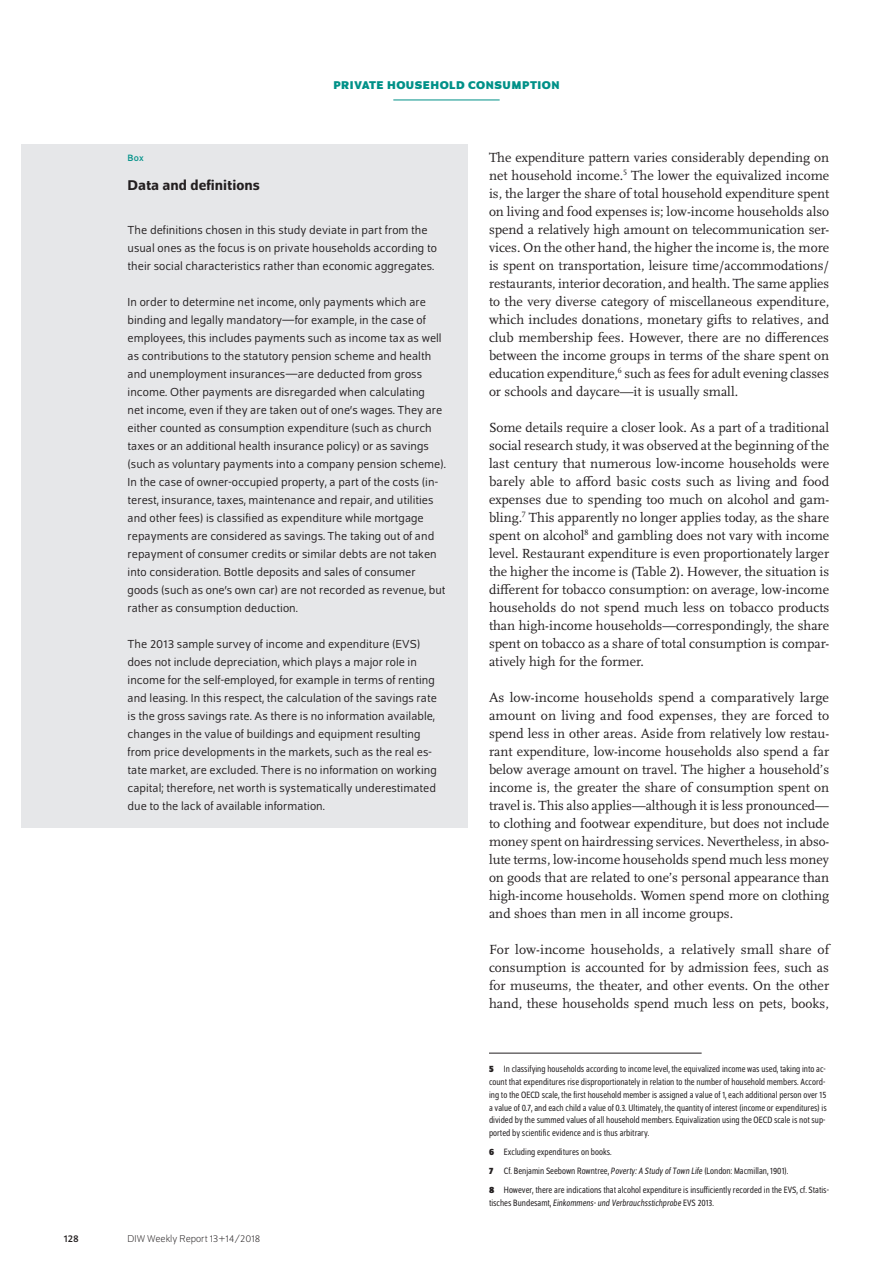
<style>
.page{position:relative;width:893px;height:1263px;background:#fff}
.page>*{position:absolute;margin:0;border:0;box-sizing:border-box;transform-origin:0 0}
.t1{font:500 15px "Schumpeter";color:#231f20}
.t2{font:13.8px/18px "Scala Pro";color:#231f20;text-align:justify}
.t3{font:12.3px/18px "Schumpeter Blond";letter-spacing:.005em;color:#231f20}
.t4{font:700 12px "Schumpeter";color:#009188}
.t5{font:300 10.5px "Schumpeter";color:#231f20}
.t6{font:10.5px "Schumpeter";color:#231f20}
.t7{font:semi-condensed 9.75px/12.8px "Schumpeter Blond";color:#231f20}
.t8{font:italic semi-condensed 9.75px "Schumpeter Blond";color:#231f20}
.t9{font:9.75px "Schumpeter";color:#009188}
.s1{font-family:"Schumpeter";font-weight:700}
.s2{font-style:italic}
.s3{font-style:normal}
</style>
<div class="page">
<hr style="left:393px;top:100px;width:107px;height:1px;background:#009188">
<hr style="left:489px;top:1053px;width:213px;height:1px;background:#231f20">
<div style="left:21px;top:144px;width:447px;height:683px;background:#e6e7e9"></div>
<p class="t4" style="left:333px;top:79px;width:16px">PRIVATE</p>
<p class="t4" style="left:387px;top:79px;width:10px">HOUSEHOLD</p>
<p class="t4" style="left:468px;top:79px;width:10px">CONSUMPTION</p>
<p class="t9" style="left:128px;top:154px;width:18px">Box</p>
<p class="t1" style="left:128px;top:177px;width:134px">Data and definitions</p>
<p class="t3" style="left:128px;top:221px;width:311px">The definitions chosen in this study deviate in part from the usual ones as the focus is on private households according to their social characteristics rather than economic aggregates.</p>
<p class="t3" style="left:128px;top:293px;width:320px">In order to determine net income, only payments which are binding and legally mandatory—for example, in the case of employees, this includes payments such as income tax as well as contributions to the statutory pension scheme and health and unemployment insurances—are deducted from gross income. Other payments are disregarded when calculating<br>net income, even if they are taken out of one’s wages. They are either counted as consumption expenditure (such as church taxes or an additional health insurance policy) or as savings (such as voluntary payments into a company pension scheme).<br>In the case of owner-occupied property, a part of the costs (in&shy;terest, insurance, taxes, maintenance and repair, and utilities and other fees) is classified as expenditure while mortgage repayments are considered as savings. The taking out of and repayment of consumer credits or similar debts are not taken into consideration. Bottle deposits and sales of consumer goods (such as one’s own car) are not recorded as revenue, but rather as consumption deduction.</p>
<p class="t3" style="left:128px;top:636px;width:311px">The 2013 sample survey of income and expenditure (EVS) does not include depreciation, which plays a major role in income for the self-employed, for example in terms of renting and leasing. In this respect, the calculation of the savings rate is the gross savings rate. As there is no information available, changes in the value of buildings and equipment resulting from price developments in the markets, such as the real es&shy;tate market, are excluded. There is no information on working capital; therefore, net worth is systematically underestimated due to the lack of available information.</p>
<p class="t6" style="left:64px;top:1233px;width:16px">128</p>
<p class="t5" style="left:128px;top:1234px;width:134px">DIW Weekly Report 13+14/2018</p>
<p class="t2" style="left:489px;top:148px;width:342px">The expenditure pattern varies considerably depending on net household income.<sup>5</sup> The lower the equivalized income is, the larger the share of total household expenditure spent on living and food expenses is; low-income households also spend a relatively high amount on telecommunication ser&shy;vices. On the other hand, the higher the income is, the more is spent on transportation, leisure time/accommodations/ restaurants, interior decoration, and health. The same applies to the very diverse category of miscellaneous expenditure, which includes donations, monetary gifts to relatives, and club membership fees. However, there are no differences between the income groups in terms of the share spent on education expenditure,<sup>6</sup> such as fees for adult evening classes or schools and daycare—it is usually small.</p>
<p class="t2" style="left:489px;top:418px;width:342px">Some details require a closer look. As a part of a traditional social research study, it was observed at the beginning of the last century that numerous low-income households were barely able to afford basic costs such as living and food expenses due to spending too much on alcohol and gam&shy;bling.<sup>7</sup> This apparently no longer applies today, as the share spent on alcohol<sup>8</sup> and gambling does not vary with income level. Restaurant expenditure is even proportionately larger the higher the income is (Table 2). However, the situation is different for tobacco consumption: on average, low-income households do not spend much less on tobacco products than high-income households—correspondingly, the share spent on tobacco as a share of total consumption is compar&shy;atively high for the former.</p>
<p class="t2" style="left:489px;top:688px;width:342px">As low-income households spend a comparatively large amount on living and food expenses, they are forced to spend less in other areas. Aside from relatively low restau&shy;rant expenditure, low-income households also spend a far below average amount on travel. The higher a household’s income is, the greater the share of consumption spent on travel is. This also applies—although it is less pronounced— to clothing and footwear expenditure, but does not include money spent on hairdressing services. Nevertheless, in abso&shy;lute terms, low-income households spend much less money on goods that are related to one’s personal appearance than high-income households. Women spend more on clothing and shoes than men in all income groups.</p>
<p class="t2" style="left:489px;top:940px;width:342px">For low-income households, a relatively small share of consumption is accounted for by admission fees, such as for museums, the theater, and other events. On the other hand, these households spend much less on pets, books,</p>
<p class="t7" style="left:489px;top:1063px;width:339px"><span class="s1">5</span> In classifying households according to income level, the equivalized income was used, taking into ac&shy;count that expenditures rise disproportionately in relation to the number of household members. Accord&shy;ing to the OECD scale, the first household member is assigned a value of 1, each additional person over 15 a value of 0.7, and each child a value of 0.3. Ultimately, the quantity of interest (income or expenditures) is divided by the summed values of all household members. Equivalization using the OECD scale is not sup&shy;ported by scientific evidence and is thus arbitrary.</p>
<p class="t7" style="left:489px;top:1143px;width:341px;line-height:19.2px"><span class="s1">6</span> Excluding expenditures on books.<br><span class="s1">7</span> Cf. Benjamin Seebown Rowntree, <span class="s2">Poverty: A Study of Town Life</span> (London: Macmillan, 1901).<br><span class="s1">8</span> However, there are indications that alcohol expenditure is insufficiently recorded in the EVS, cf. Statis-</p>
<p class="t8" style="left:489px;top:1198px;width:226px"><span class="s3">tisches Bundesamt,</span> Einkommens- und Verbrauchsstichprobe <span class="s3">EVS 2013.</span></p>
</div>
